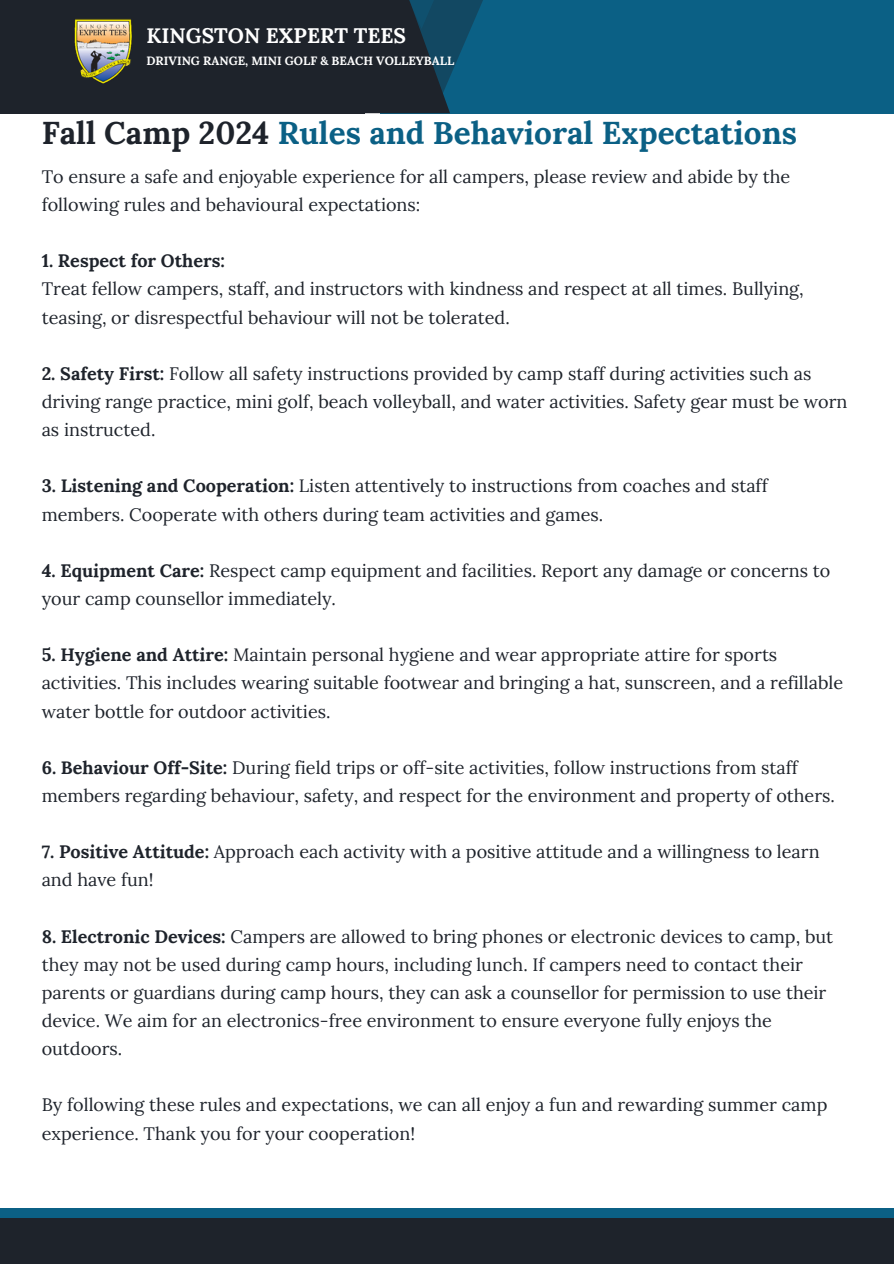
<style>
.page{position:relative;width:894px;height:1264px;background:#fff}
.page>*{position:absolute;margin:0;border:0;box-sizing:border-box;transform-origin:0 0}
.t1{font:700 31.5px "Lora";color:#0b6085}
.t2{font:700 21px "Lora";color:#fff}
.t3{font:18px/28.2px "Lora";color:#1e232b}
.t4{font:700 12px "Lora";color:#fff}
.s1{color:#1e232b}
.s2{font-weight:700}
</style>
<div class="page">
<div style="left:0;top:1208px;width:893px;height:25px;background:#0b6085"></div>
<div style="left:0;top:1218px;width:893px;height:45px;background:#1e232b"></div>
<div style="left:380px;top:0;width:513px;height:113px;background:#0b6085"></div>
<div style="left:0;top:0;width:365px;height:113px;background:#1e232b"></div>
<svg style="left:365px;top:0;width:118px;height:113px"></svg>
<img style="left:74px;top:19px;width:58px;height:65px">
<h3 class="t2" style="left:146px;top:22px;width:261px">KINGSTON EXPERT TEES</h3>
<h3 class="t4" style="left:146px;top:53px;width:309px">DRIVING RANGE, MINI GOLF &amp; BEACH VOLLEYBALL</h3>
<h3 class="t1" style="left:42px;top:113px;width:756px"><span class="s1">Fall Camp 2024</span> Rules and Behavioral Expectations</h3>
<p class="t3" style="left:42px;top:162px;width:749px">To ensure a safe and enjoyable experience for all campers, please review and abide by the following rules and behavioural expectations:</p>
<h2 class="t3" style="left:42px;top:247px;width:763px"><span class="s2">1. Respect for Others:<br></span>Treat fellow campers, staff, and instructors with kindness and respect at all times. Bullying, teasing, or disrespectful behaviour will not be tolerated.</h2>
<p class="t3" style="left:42px;top:359px;width:807px"><span class="s2">2. Safety First:</span> Follow all safety instructions provided by camp staff during activities such as driving range practice, mini golf, beach volleyball, and water activities. Safety gear must be worn as instructed.</p>
<p class="t3" style="left:42px;top:472px;width:727px"><span class="s2">3. Listening and Cooperation:</span> Listen attentively to instructions from coaches and staff members. Cooperate with others during team activities and games.</p>
<p class="t3" style="left:42px;top:556px;width:789px"><span class="s2">4. Equipment Care:</span> Respect camp equipment and facilities. Report any damage or concerns to your camp counsellor immediately.</p>
<h1 class="t3" style="left:42px;top:640px;width:802px"><span class="s2">5. Hygiene and Attire:</span> Maintain personal hygiene and wear appropriate attire for sports activities. This includes wearing suitable footwear and bringing a hat, sunscreen, and a refillable water bottle for outdoor activities.</h1>
<h3 class="t3" style="left:42px;top:753px;width:794px"><span class="s2">6. Behaviour Off-Site:</span> During field trips or off-site activities, follow instructions from staff members regarding behaviour, safety, and respect for the environment and property of others.</h3>
<h3 class="t3" style="left:42px;top:837px;width:779px"><span class="s2">7. Positive Attitude:</span> Approach each activity with a positive attitude and a willingness to learn and have fun!</h3>
<h3 class="t3" style="left:42px;top:922px;width:792px"><span class="s2">8. Electronic Devices:</span> Campers are allowed to bring phones or electronic devices to camp, but they may not be used during camp hours, including lunch. If campers need to contact their parents or guardians during camp hours, they can ask a counsellor for permission to use their device. We aim for an electronics-free environment to ensure everyone fully enjoys the outdoors.</h3>
<h3 class="t3" style="left:42px;top:1090px;width:787px">By following these rules and expectations, we can all enjoy a fun and rewarding summer camp experience. Thank you for your cooperation!</h3>
</div>
